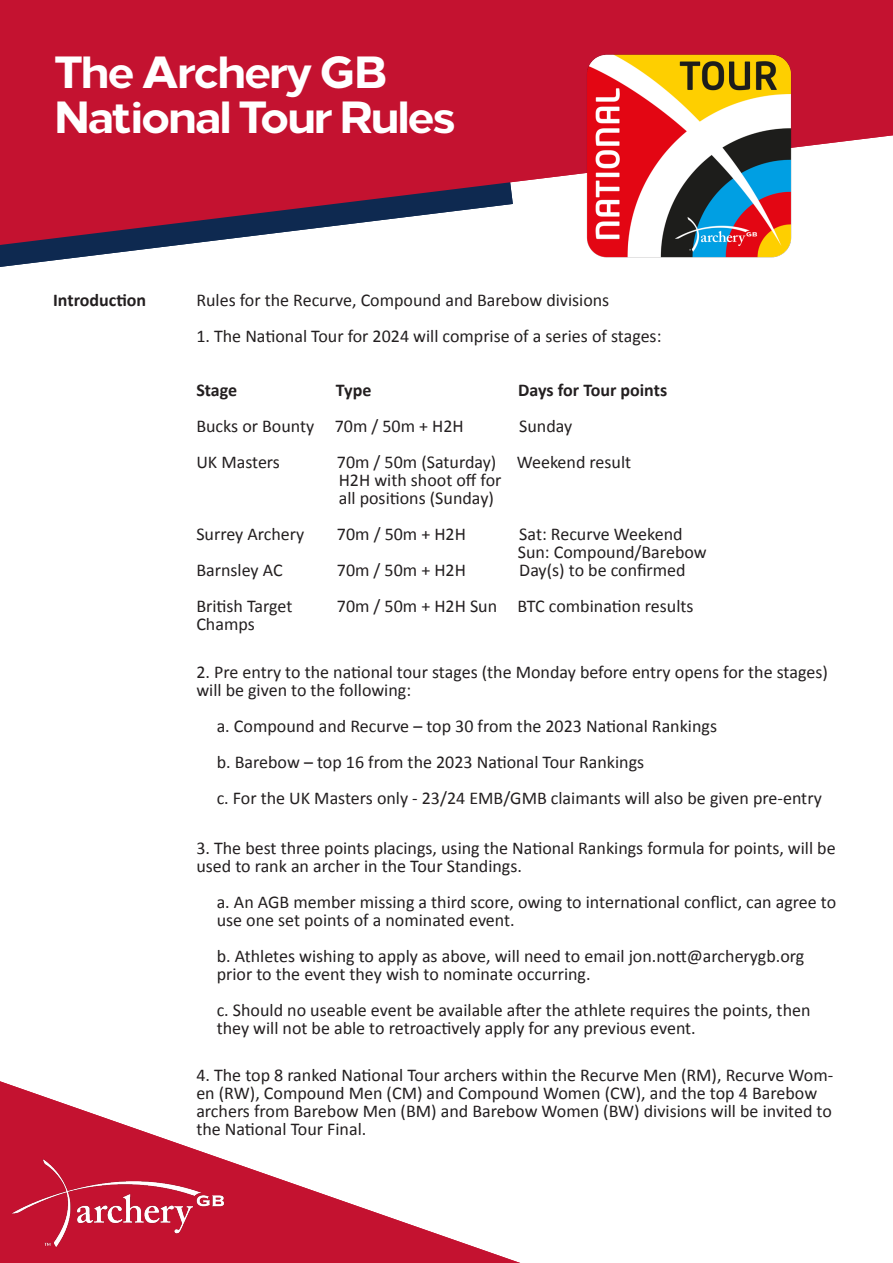
<style>
.page{position:relative;width:893px;height:1263px;background:#fff}
.page>*{position:absolute;margin:0;border:0;box-sizing:border-box;transform-origin:0 0}
.t1{font:800 45px/45px "Loew";letter-spacing:-.05em;color:#fff}
.t2{font:18px/18px "Calibri";color:#231f20}
.t3{font:700 18px "Calibri";color:#231f20}
</style>
<div class="page">
<svg style="left:0;top:1081px;width:520px;height:182px"></svg>
<svg style="left:0;top:0;width:893px;height:267px;fill:#c41230"></svg>
<img style="left:587px;top:54px;width:205px;height:205px">
<h1 class="t1" style="left:54px;top:46px;width:440px">Arche y GB National<br>Tour Stage 1, Buck &amp;</h1>
<p class="t1" style="left:54px;top:46px;width:335px">The Archery GB</p>
<p class="t1" style="left:54px;top:91px;width:403px">National Tour Rules</p>
<p class="t3" style="left:53px;top:289px;width:95px">Introduction</p>
<p class="t2" style="left:196px;top:290px;width:414px">Rules for the Recurve, Compound and Barebow divisions</p>
<p class="t2" style="left:196px;top:326px;width:467px">1. The National Tour for 2024 will comprise of a series of stages:</p>
<p class="t3" style="left:196px;top:379px;width:42px">Stage</p>
<p class="t3" style="left:336px;top:379px;width:37px">Type</p>
<p class="t3" style="left:518px;top:379px;width:151px">Days for Tour points</p>
<p class="t2" style="left:196px;top:416px;width:269px">Bucks or Bounty 70m / 50m + H2H</p>
<p class="t2" style="left:519px;top:416px;width:55px">Sunday</p>
<p class="t2" style="left:196px;top:452px;width:85px">UK Masters</p>
<p class="t2" style="left:337px;top:452px;width:296px">70m / 50m (Saturday) Weekend result<br>H2H with shoot off for</p>
<p class="t2" style="left:339px;top:488px;width:157px">all positions (Sunday)</p>
<p class="t2" style="left:196px;top:524px;width:110px">Surrey Archery</p>
<p class="t2" style="left:337px;top:524px;width:131px">70m / 50m + H2H</p>
<p class="t2" style="left:519px;top:524px;width:165px">Sat: Recurve Weekend</p>
<p class="t2" style="left:518px;top:542px;width:191px">Sun: Compound/Barebow</p>
<p class="t2" style="left:196px;top:560px;width:88px">Barnsley AC</p>
<p class="t2" style="left:337px;top:560px;width:131px">70m / 50m + H2H</p>
<p class="t2" style="left:519px;top:560px;width:168px">Day(s) to be confirmed</p>
<p class="t2" style="left:196px;top:596px;width:98px">British Target</p>
<p class="t2" style="left:337px;top:596px;width:358px">70m / 50m + H2H Sun BTC combination results</p>
<p class="t2" style="left:196px;top:614px;width:60px">Champs</p>
<p class="t2" style="left:196px;top:662px;width:633px">2. Pre entry to the national tour stages (the Monday before entry opens for the stages) will be given to the following:</p>
<p class="t2" style="left:217px;top:716px;width:502px">a. Compound and Recurve – top 30 from the 2023 National Rankings</p>
<p class="t2" style="left:217px;top:752px;width:429px">b. Barebow – top 16 from the 2023 National Tour Rankings</p>
<p class="t2" style="left:217px;top:788px;width:607px">c. For the UK Masters only - 23/24 EMB/GMB claimants will also be given pre-entry</p>
<p class="t2" style="left:196px;top:838px;width:641px">3. The best three points placings, using the National Rankings formula for points, will be used to rank an archer in the Tour Standings.</p>
<p class="t2" style="left:217px;top:892px;width:621px">a. An AGB member missing a third score, owing to international conflict, can agree to use one set points of a nominated event.</p>
<p class="t2" style="left:217px;top:946px;width:589px">b. Athletes wishing to apply as above, will need to email jon.nott@archerygb.org prior to the event they wish to nominate occurring.</p>
<p class="t2" style="left:217px;top:1000px;width:595px">c. Should no useable event be available after the athlete requires the points, then they will not be able to retroactively apply for any previous event.</p>
<p class="t2" style="left:196px;top:1065px;width:638px">4. The top 8 ranked National Tour archers within the Recurve Men (RM), Recurve Wom&shy;en (RW), Compound Men (CM) and Compound Women (CW), and the top 4 Barebow archers from Barebow Men (BM) and Barebow Women (BW) divisions will be invited to the National Tour Final.</p>
</div>
